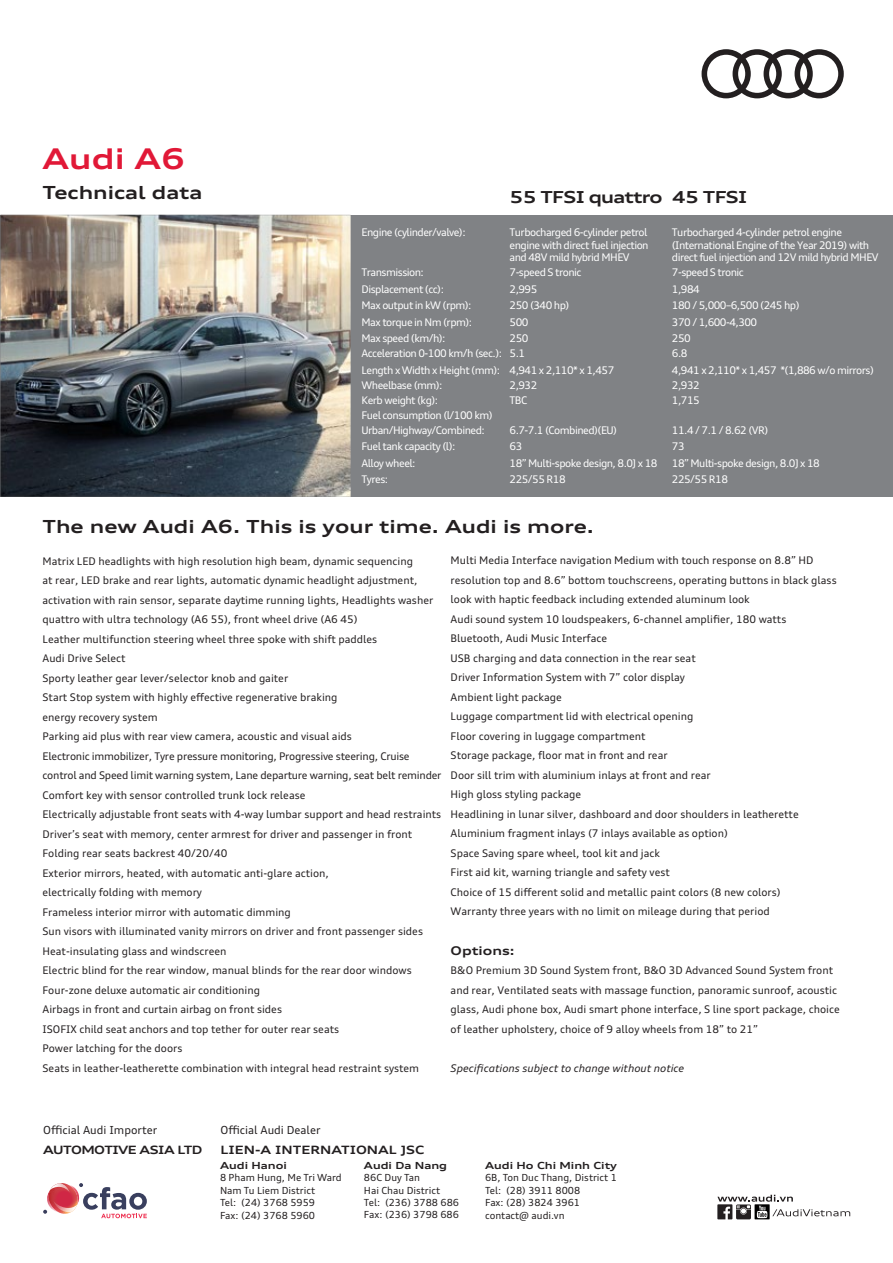
<style>
.page{position:relative;width:893px;height:1263px;background:#fff}
.page>*{position:absolute;margin:0;border:0;box-sizing:border-box;transform-origin:0 0}
.t1{font:700 expanded 28.5px "Audi Type VN";color:#e11837}
.t2{font:700 expanded 18px "Audi Type VN";color:#231f20}
.t3{font:700 expanded 16.5px "Audi Type VN";letter-spacing:-.05em;color:#231f20}
.t4{font:700 expanded 12px "Audi Type VN";color:#231f20}
.t5{font:700 expanded 11.4px "Audi Type VN";letter-spacing:-.015em;color:#231f20}
.t6{font:700 expanded 11.4px "Audi Type VN";letter-spacing:-.05em;color:#231f20}
.t7{font:11.1px "Audi Type VN";color:#231f20}
.t8{font:10.5px/19.5px "Audi Type VN";color:#231f20}
.t9{font:10.5px/16.5px "Audi Type VN";letter-spacing:-.05em;color:#fff}
.t10{font:italic 10.5px "Audi Type VN";color:#231f20}
.t11{font:9.75px/12.5px "Audi Type VN";color:#231f20}
.t12{font:700 expanded 9.75px "Audi Type VN";color:#231f20}
</style>
<div class="page">
<svg style="left:43px;top:1183px;width:104px;height:35px"></svg>
<div style="left:0;top:215px;width:893px;height:281px;background:#808285"></div>
<img style="left:0;top:215px;width:350px;height:281px">
<svg style="left:717px;top:1195px;width:133px;height:24px"></svg>
<svg style="left:702px;top:49px;width:142px;height:49px"></svg>
<h1 class="t1" style="left:43px;top:137px;width:144px">Audi A6</h1>
<h2 class="t2" style="left:43px;top:178px;width:161px">Technical data</h2>
<h3 class="t3" style="left:510px;top:184px;width:155px">55 TFSI quattro</h3>
<p class="t9" style="left:510px;top:225px;width:141px;line-height:12.6px;text-align:justify">Turbocharged 6-cylinder petrol engine with direct fuel injection and 48V mild hybrid MHEV</p>
<p class="t9" style="left:510px;top:264px;width:73px">7-speed S tronic<br>2,995<br>250 (340 hp)<br>500<br>250</p>
<p class="t9" style="left:510px;top:345px;width:106px">5.1<br>4,941 x 2,110* x 1,457</p>
<p class="t9" style="left:510px;top:377px;width:29px;line-height:15px">2,932<br>TBC</p>
<p class="t9" style="left:510px;top:421px;width:149px">6.7-7.1 (Combined)(EU)<br>63<br>18” Multi-spoke design, 8.0J x 18<br>225/55 R18</p>
<p class="t9" style="left:362px;top:223px;width:106px">Engine (cylinder/valve):</p>
<p class="t9" style="left:362px;top:264px;width:112px">Transmission:<br>Displacement (cc):<br>Max output in kW (rpm):<br>Max torque in Nm (rpm):<br>Max speed (km/h):</p>
<p class="t9" style="left:362px;top:345px;width:142px">Acceleration 0-100 km/h (sec.):<br>Length x Width x Height (mm):</p>
<p class="t9" style="left:362px;top:377px;width:133px;line-height:15px">Wheelbase (mm):<br>Kerb weight (kg):<br>Fuel consumption (l/100 km)<br>Urban/Highway/Combined:</p>
<p class="t9" style="left:362px;top:438px;width:95px">Fuel tank capacity (l):<br>Alloy wheel:<br>Tyres:</p>
<h3 class="t3" style="left:672px;top:184px;width:77px">45 TFSI</h3>
<p class="t9" style="left:672px;top:225px;width:208px;line-height:12.6px">Turbocharged 4-cylinder petrol engine (International Engine of the Year 2019) with direct fuel injection and 12V mild hybrid MHEV</p>
<p class="t9" style="left:672px;top:264px;width:129px">7-speed S tronic<br>1,984<br>180 / 5,000–6,500 (245 hp)<br>370 / 1,600-4,300<br>250</p>
<p class="t9" style="left:672px;top:345px;width:204px">6.8<br>4,941 x 2,110* x 1,457 *(1,886 w/o mirrors)</p>
<p class="t9" style="left:672px;top:377px;width:29px;line-height:15px">2,932<br>1,715</p>
<p class="t9" style="left:672px;top:421px;width:149px">11.4 / 7.1 / 8.62 (VR)<br>73<br>18” Multi-spoke design, 8.0J x 18<br>225/55 R18</p>
<h2 class="t2" style="left:43px;top:513px;width:553px">The new Audi A6. This is your time. Audi is more.</h2>
<p class="t8" style="left:43px;top:550px;width:400px">Matrix LED headlights with high resolution high beam, dynamic sequencing<br>at rear, LED brake and rear lights, automatic dynamic headlight adjustment, activation with rain sensor, separate daytime running lights, Headlights washer quattro with ultra technology (A6 55), front wheel drive (A6 45)<br>Leather multifunction steering wheel three spoke with shift paddles<br>Audi Drive Select<br>Sporty leather gear lever/selector knob and gaiter<br>Start Stop system with highly effective regenerative braking<br>energy recovery system<br>Parking aid plus with rear view camera, acoustic and visual aids<br>Electronic immobilizer, Tyre pressure monitoring, Progressive steering, Cruise control and Speed limit warning system, Lane departure warning, seat belt reminder Comfort key with sensor controlled trunk lock release<br>Electrically adjustable front seats with 4-way lumbar support and head restraints Driver’s seat with memory, center armrest for driver and passenger in front Folding rear seats backrest 40/20/40<br>Exterior mirrors, heated, with automatic anti-glare action,<br>electrically folding with memory<br>Frameless interior mirror with automatic dimming<br>Sun visors with illuminated vanity mirrors on driver and front passenger sides Heat-insulating glass and windscreen<br>Electric blind for the rear window, manual blinds for the rear door windows Four-zone deluxe automatic air conditioning<br>Airbags in front and curtain airbag on front sides<br>ISOFIX child seat anchors and top tether for outer rear seats<br>Power latching for the doors<br>Seats in leather-leatherette combination with integral head restraint system</p>
<p class="t8" style="left:451px;top:550px;width:388px">Multi Media Interface navigation Medium with touch response on 8.8” HD resolution top and 8.6” bottom touchscreens, operating buttons in black glass look with haptic feedback including extended aluminum look<br>Audi sound system 10 loudspeakers, 6-channel amplifier, 180 watts Bluetooth, Audi Music Interface<br>USB charging and data connection in the rear seat<br>Driver Information System with 7” color display<br>Ambient light package<br>Luggage compartment lid with electrical opening<br>Floor covering in luggage compartment<br>Storage package, floor mat in front and rear<br>Door sill trim with aluminium inlays at front and rear<br>High gloss styling package<br>Headlining in lunar silver, dashboard and door shoulders in leatherette Aluminium fragment inlays (7 inlays available as option)<br>Space Saving spare wheel, tool kit and jack<br>First aid kit, warning triangle and safety vest<br>Choice of 15 different solid and metallic paint colors (8 new colors)<br>Warranty three years with no limit on mileage during that period</p>
<p class="t4" style="left:451px;top:941px;width:65px">Options:</p>
<p class="t8" style="left:451px;top:960px;width:391px">B&amp;O Premium 3D Sound System front, B&amp;O 3D Advanced Sound System front and rear, Ventilated seats with massage function, panoramic sunroof, acoustic glass, Audi phone box, Audi smart phone interface, S line sport package, choice of leather upholstery, choice of 9 alloy wheels from 18” to 21”</p>
<p class="t10" style="left:451px;top:1060px;width:235px">Specifications subject to change without notice</p>
<p class="t7" style="left:43px;top:1122px;width:116px">Official Audi Importer</p>
<p class="t7" style="left:220px;top:1122px;width:102px">Official Audi Dealer</p>
<p class="t12" style="left:220px;top:1158px;width:68px">Audi Hanoi</p>
<p class="t11" style="left:220px;top:1171px;width:123px">8 Pham Hung, Me Tri Ward<br>Nam Tu Liem District<br>Tel: (24) 3768 5959<br>Fax: (24) 3768 5960</p>
<p class="t6" style="left:43px;top:1140px;width:161px">AUTOMOTIVE ASIA LTD</p>
<p class="t5" style="left:220px;top:1141px;width:206px">LIEN-A INTERNATIONAL JSC</p>
<p class="t12" style="left:364px;top:1158px;width:85px">Audi Da Nang</p>
<p class="t11" style="left:364px;top:1171px;width:97px">86C Duy Tan<br>Hai Chau District<br>Tel: (236) 3788 686<br>Fax: (236) 3798 686</p>
<p class="t12" style="left:485px;top:1158px;width:134px">Audi Ho Chi Minh City</p>
<p class="t11" style="left:485px;top:1171px;width:133px">6B, Ton Duc Thang, District 1<br>Tel: (28) 3911 8008<br>Fax: (28) 3824 3961 contact@ audi.vn</p>
</div>
